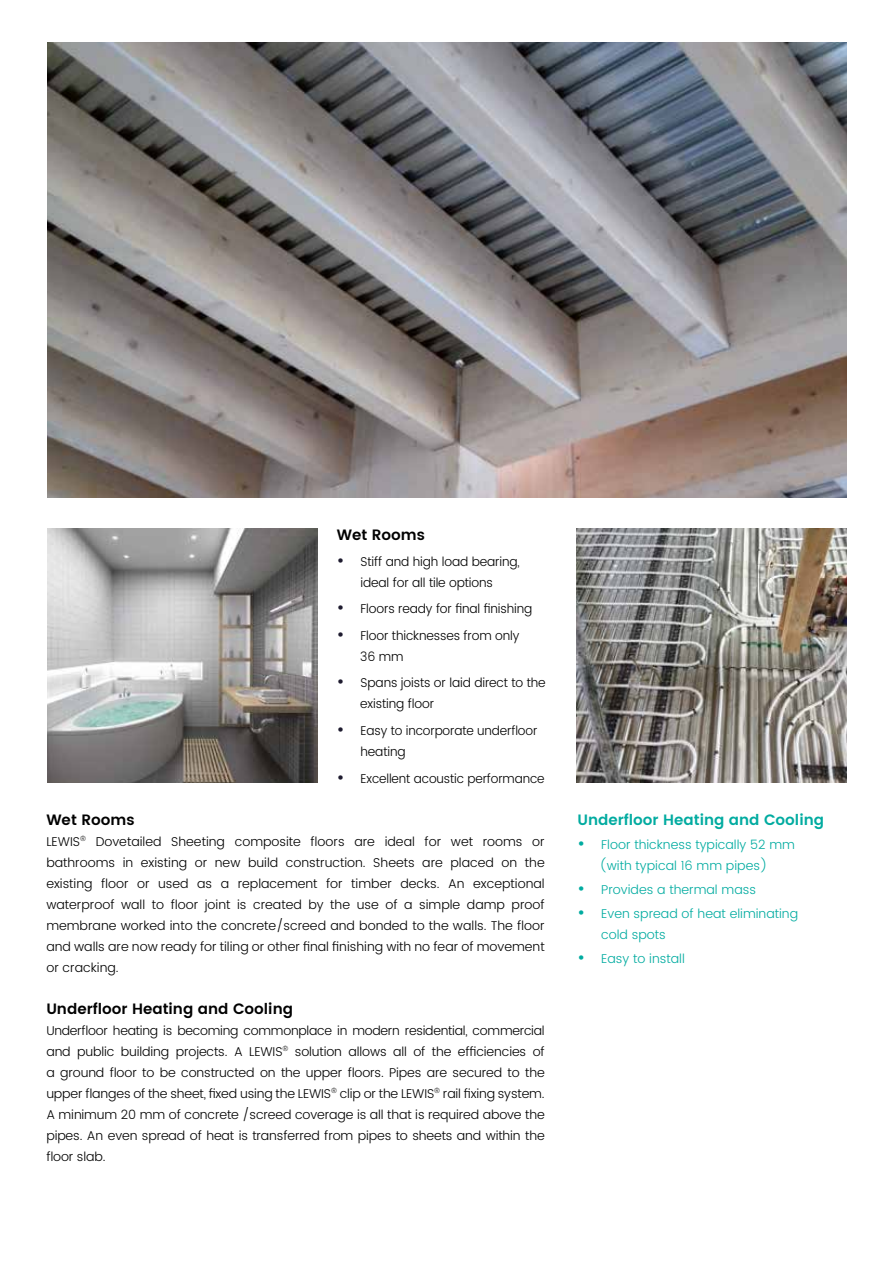
<style>
.page{position:relative;width:893px;height:1263px;background:#fff}
.page>*{position:absolute;margin:0;border:0;box-sizing:border-box;transform-origin:0 0}
.t1{font:600 15px "Poppins";color:#000}
.t2{font:600 15px "Poppins";color:#00aba0}
.t3{font:300 12.75px/21px "Poppins";letter-spacing:-.01em;color:#000}
.t4{font:300 12.75px/21px "Poppins";color:#00aba0;text-align:center}
.s1{font-weight:500;font-size:16.5px;color:#1e1b2f}
.s2{font-weight:500;font-size:16.5px}
</style>
<div class="page">
<img style="left:577px;top:529px;width:270px;height:253px">
<img style="left:47px;top:43px;width:800px;height:454px">
<img style="left:47px;top:529px;width:270px;height:253px">
<p class="t1" style="left:337px;top:523px;width:90px">Wet Rooms</p>
<p class="t3" style="left:337px;top:551px;width:184px;text-align:center"><span class="s1">•</span> Stiff and high load bearing, ideal for all tile options</p>
<p class="t3" style="left:337px;top:599px;width:197px"><span class="s1">•</span> Floors ready for final finishing</p>
<p class="t3" style="left:360px;top:625px;width:161px;text-indent:-23px"><span class="s1">•</span> Floor thicknesses from only<br>36 mm</p>
<p class="t3" style="left:360px;top:673px;width:187px;text-indent:-24px"><span class="s1">•</span> Spans joists or laid direct to the existing floor</p>
<p class="t3" style="left:360px;top:720px;width:178px;text-indent:-24px"><span class="s1">•</span> Easy to incorporate underfloor heating</p>
<p class="t3" style="left:337px;top:768px;width:209px"><span class="s1">•</span> Excellent acoustic performance</p>
<p class="t1" style="left:46px;top:808px;width:90px">Wet Rooms</p>
<p class="t3" style="left:46px;top:831px;width:500px;text-align:justify">LEWIS<sup>®</sup> Dovetailed Sheeting composite floors are ideal for wet rooms or bathrooms in existing or new build construction. Sheets are placed on the existing floor or used as a replacement for timber decks. An exceptional waterproof wall to floor joint is created by the use of a simple damp proof membrane worked into the concrete/screed and bonded to the walls. The floor and walls are now ready for tiling or other final finishing with no fear of movement or cracking.</p>
<p class="t1" style="left:46px;top:997px;width:248px">Underfloor Heating and Cooling</p>
<p class="t3" style="left:46px;top:1020px;width:500px;text-align:justify">Underfloor heating is becoming commonplace in modern residential, commercial and public building projects. A LEWIS<sup>®</sup> solution allows all of the efficiencies of a ground floor to be constructed on the upper floors. Pipes are secured to the upper flanges of the sheet, fixed using the LEWIS<sup>®</sup> clip or the LEWIS<sup>®</sup> rail fixing system.<br>A minimum 20 mm of concrete /screed coverage is all that is required above the pipes. An even spread of heat is transferred from pipes to sheets and within the floor slab.</p>
<p class="t2" style="left:577px;top:808px;width:248px">Underfloor Heating and Cooling</p>
<p class="t4" style="left:577px;top:834px;width:219px"><span class="s2">•</span> Floor thickness typically 52 mm (with typical 16 mm pipes)</p>
<p class="t4" style="left:577px;top:879px;width:180px"><span class="s2">•</span> Provides a thermal mass</p>
<p class="t4" style="left:601px;top:903px;width:198px;text-align:left;text-indent:-24px"><span class="s2">•</span> Even spread of heat eliminating cold spots</p>
<p class="t4" style="left:577px;top:948px;width:109px"><span class="s2">•</span> Easy to install</p>
</div>
